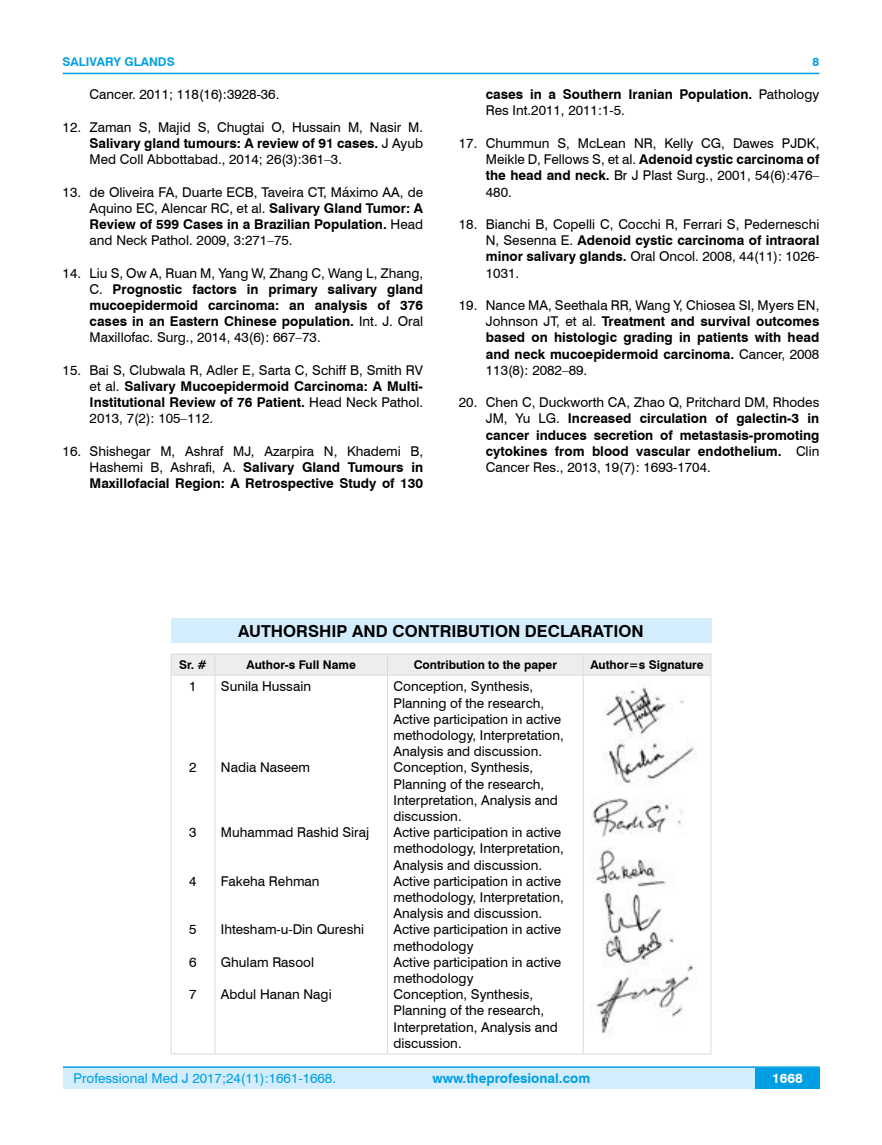
<style>
.page{position:relative;width:882px;height:1145px;background:#fff}
.page>*{position:absolute;margin:0;border:0;box-sizing:border-box;transform-origin:0 0}
.t1{font:700 16.5px "Swiss 721 BT";color:#000}
.t2{font:13.5px/16.2px "Swiss 721 BT";color:#000;text-align:justify}
.t3{font:700 13.5px/16.2px "Swiss 721 BT";color:#000;text-align:justify}
.t4{font:13.5px "Swiss 721 BT";color:#009fe3}
.t5{font:700 13.5px "Swiss 721 BT";color:#009fe3}
.t6{font:700 13.5px "Swiss 721 BT";color:#fff}
.t7{font:700 12px "Swiss 721 BT";color:#000}
.t8{font:700 12px "Swiss 721 BT";color:#009fe3}
.s1{font-weight:700}
.s2{font-weight:400}
</style>
<div class="page">
<div style="left:63px;top:1067px;width:756px;height:21px;background:#d4edfc"></div>
<hr style="left:63px;top:1066px;width:756px;height:2px;background:#009fe3">
<div style="left:754px;top:1068px;width:65px;height:20px;background:#009fe3"></div>
<hr style="left:63px;top:73px;width:756px;height:1px;background:#009fe3">
<div style="left:171px;top:619px;width:540px;height:24px;background:#d4edfc"></div>
<hr style="left:171px;top:653px;width:44px;height:1px;background:#dadada">
<hr style="left:215px;top:653px;width:172px;height:1px;background:#dadada">
<hr style="left:387px;top:653px;width:196px;height:1px;background:#dadada">
<hr style="left:583px;top:653px;width:128px;height:1px;background:#dadada">
<div style="left:171px;top:654px;width:540px;height:20px;background:#ededed"></div>
<hr style="left:171px;top:674px;width:44px;height:1px;background:#dadada">
<hr style="left:171px;top:675px;width:1px;height:378px;background:#dadada">
<hr style="left:215px;top:674px;width:172px;height:1px;background:#dadada">
<hr style="left:214px;top:675px;width:1px;height:378px;background:#dadada">
<hr style="left:387px;top:674px;width:196px;height:1px;background:#dadada">
<hr style="left:387px;top:675px;width:1px;height:378px;background:#dadada">
<hr style="left:583px;top:674px;width:128px;height:1px;background:#dadada">
<hr style="left:582px;top:675px;width:1px;height:378px;background:#dadada">
<hr style="left:710px;top:675px;width:1px;height:378px;background:#dadada">
<hr style="left:171px;top:1053px;width:44px;height:1px;background:#dadada">
<hr style="left:215px;top:1053px;width:172px;height:1px;background:#dadada">
<hr style="left:387px;top:1053px;width:196px;height:1px;background:#dadada">
<hr style="left:583px;top:1053px;width:128px;height:1px;background:#dadada">
<img style="left:590px;top:687px;width:106px;height:347px">
<p class="t8" style="left:63px;top:53px;width:113px">SALIVARY GLANDS</p>
<p class="t2" style="left:90px;top:86px;width:191px">Cancer. 2011; 118(16):3928-36.</p>
<p class="t2" style="left:90px;top:118px;width:335px;text-indent:-27px">12. Zaman S, Majid S, Chugtai O, Hussain M, Nasir M.<br><span class="s1">Salivary gland tumours: A review of 91 cases.</span> J Ayub Med Coll Abbottabad., 2014; 26(3):361–3.</p>
<p class="t2" style="left:90px;top:183px;width:335px;text-indent:-27px">13. de Oliveira FA, Duarte ECB, Taveira CT, Máximo AA, de Aquino EC, Alencar RC, et al. <span class="s1">Salivary Gland Tumor: A Review of 599 Cases in a Brazilian Population.</span> Head and Neck Pathol. 2009, 3:271–75.</p>
<p class="t3" style="left:90px;top:264px;width:335px;text-indent:-27px"><span class="s2">14. Liu S, Ow A, Ruan M, Yang W, Zhang C, Wang L, Zhang, C.</span> Prognostic factors in primary salivary gland mucoepidermoid carcinoma: an analysis of 376 cases in an Eastern Chinese population. <span class="s2">Int. J. Oral Maxillofac. Surg., 2014, 43(6): 667–73.</span></p>
<p class="t2" style="left:90px;top:361px;width:335px;text-indent:-27px">15. Bai S, Clubwala R, Adler E, Sarta C, Schiff B, Smith RV et al. <span class="s1">Salivary Mucoepidermoid Carcinoma: A Multi-Institutional Review of 76 Patient.</span> Head Neck Pathol.<br>2013, 7(2): 105–112.</p>
<p class="t3" style="left:90px;top:442px;width:335px;text-indent:-27px"><span class="s2">16. Shishegar M, Ashraf MJ, Azarpira N, Khademi B, Hashemi B, Ashrafi, A.</span> Salivary Gland Tumours in Maxillofacial Region: A Retrospective Study of 130</p>
<p class="t8" style="left:812px;top:53px;width:8px">8</p>
<p class="t3" style="left:485px;top:86px;width:335px">cases in a Southern Iranian Population. <span class="s2">Pathology<br>Res Int.2011, 2011:1-5.</span></p>
<p class="t2" style="left:485px;top:134px;width:335px;text-indent:-27px">17. Chummun S, McLean NR, Kelly CG, Dawes PJDK, Meikle D, Fellows S, et al. <span class="s1">Adenoid cystic carcinoma of the head and neck.</span> Br J Plast Surg., 2001, 54(6):476– 480.</p>
<p class="t2" style="left:485px;top:215px;width:335px;text-indent:-27px">18. Bianchi B, Copelli C, Cocchi R, Ferrari S, Pederneschi N, Sesenna E. <span class="s1">Adenoid cystic carcinoma of intraoral minor salivary glands.</span> Oral Oncol. 2008, 44(11): 1026- 1031.</p>
<p class="t3" style="left:485px;top:297px;width:335px;text-indent:-27px"><span class="s2">19. Nance MA, Seethala RR, Wang Y, Chiosea SI, Myers EN, Johnson JT, et al.</span> Treatment and survival outcomes based on histologic grading in patients with head and neck mucoepidermoid carcinoma. <span class="s2">Cancer, 2008<br>113(8): 2082–89.</span></p>
<p class="t3" style="left:485px;top:394px;width:335px;text-indent:-27px"><span class="s2">20. Chen C, Duckworth CA, Zhao Q, Pritchard DM, Rhodes JM, Yu LG.</span> Increased circulation of galectin-3 in cancer induces secretion of metastasis-promoting cytokines from blood vascular endothelium. <span class="s2">Clin Cancer Res., 2013, 19(7): 1693-1704.</span></p>
<p class="t1" style="left:238px;top:620px;width:406px">AUTHORSHIP AND CONTRIBUTION DECLARATION</p>
<p class="t7" style="left:179px;top:656px;width:29px">Sr. #</p>
<p class="t7" style="left:246px;top:656px;width:111px">Author-s Full Name</p>
<p class="t7" style="left:413px;top:656px;width:145px">Contribution to the paper</p>
<p class="t7" style="left:590px;top:656px;width:115px">Author=s Signature</p>
<p class="t2" style="left:189px;top:678px;width:9px">1</p>
<p class="t2" style="left:221px;top:678px;width:92px">Sunila Hussain</p>
<p class="t2" style="left:393px;top:678px;width:172px;text-align:left">Conception, Synthesis,<br>Planning of the research,<br>Active participation in active methodology, Interpretation,<br>Analysis and discussion.<br>Conception, Synthesis,<br>Planning of the research,<br>Interpretation, Analysis and discussion.<br>Active participation in active methodology, Interpretation,<br>Analysis and discussion.<br>Active participation in active methodology, Interpretation,<br>Analysis and discussion.<br>Active participation in active methodology<br>Active participation in active methodology<br>Conception, Synthesis,<br>Planning of the research,<br>Interpretation, Analysis and discussion.</p>
<p class="t2" style="left:221px;top:759px;width:91px">Nadia Naseem</p>
<p class="t2" style="left:189px;top:759px;width:9px">2</p>
<p class="t2" style="left:221px;top:824px;width:150px">Muhammad Rashid Siraj</p>
<p class="t2" style="left:221px;top:872px;width:100px">Fakeha Rehman</p>
<p class="t2" style="left:221px;top:921px;width:145px">Ihtesham-u-Din Qureshi</p>
<p class="t2" style="left:221px;top:953px;width:95px">Ghulam Rasool</p>
<p class="t2" style="left:221px;top:986px;width:112px">Abdul Hanan Nagi</p>
<p class="t2" style="left:189px;top:824px;width:9px">3</p>
<p class="t2" style="left:189px;top:872px;width:9px">4</p>
<p class="t2" style="left:189px;top:921px;width:9px">5</p>
<p class="t2" style="left:189px;top:953px;width:9px">6</p>
<p class="t2" style="left:189px;top:986px;width:9px">7</p>
<p class="t4" style="left:74px;top:1069px;width:264px">Professional Med J 2017;24(11):1661-1668.</p>
<p class="t5" style="left:432px;top:1069px;width:159px">www.theprofesional.com</p>
<p class="t6" style="left:771px;top:1069px;width:32px">1668</p>
</div>
